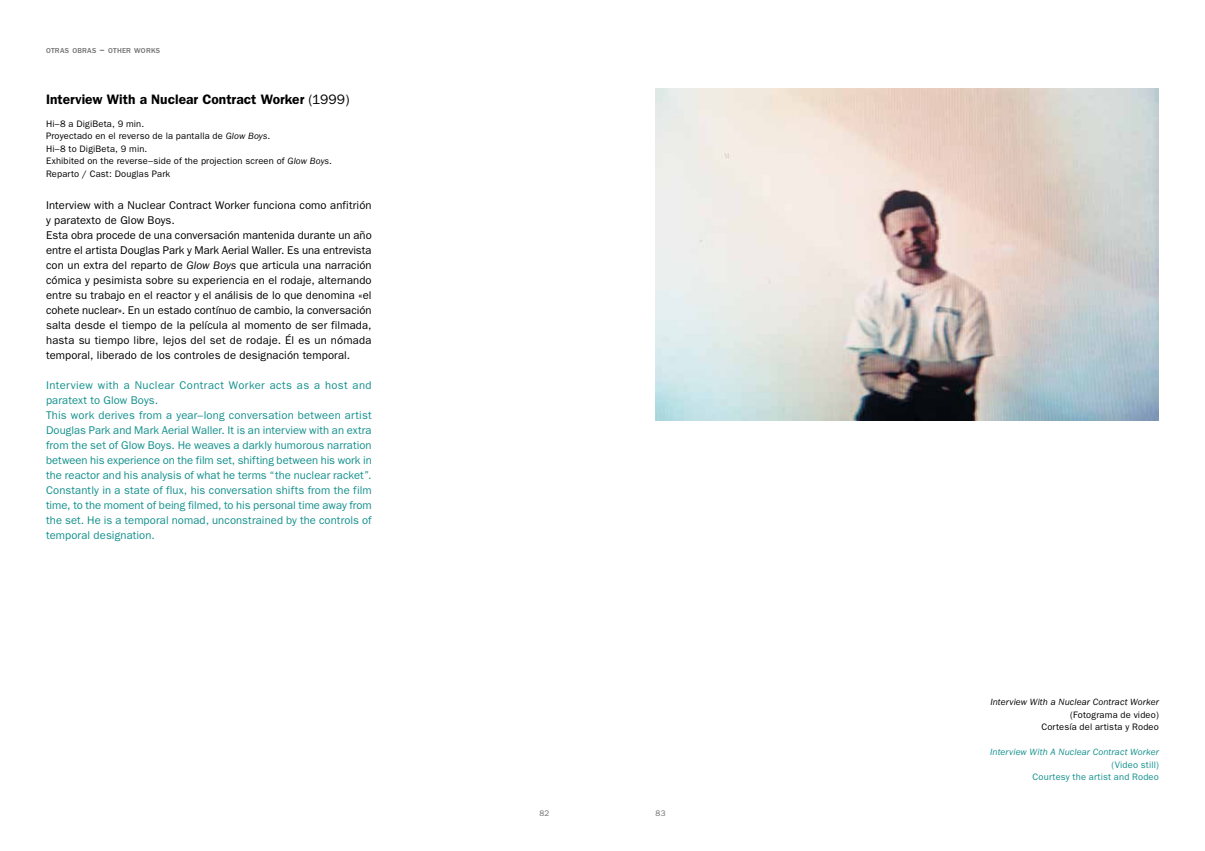
<style>
.page{position:relative;width:1205px;height:851px;background:#fff}
.page>*{position:absolute;margin:0;border:0;box-sizing:border-box;transform-origin:0 0}
.t1{font:600 13.75px "Franklin Gothic";color:#000}
.t2{font:11.25px/15px "Franklin Gothic";letter-spacing:.01em;color:#000}
.t3{font:11.25px/15px "Franklin Gothic";letter-spacing:.01em;color:#13908c}
.t4{font:9.38px/12.5px "Franklin Gothic";letter-spacing:.015em;color:#000}
.t5{font:9.38px/12.5px "Franklin Gothic";letter-spacing:.015em;color:#13908c;text-align:right}
.t6{font:italic 9.38px "Franklin Gothic";letter-spacing:.01em;color:#000}
.t7{font:italic 9.38px "Franklin Gothic";letter-spacing:.01em;color:#13908c}
.t8{font:8.12px "Franklin Gothic";color:#706f6f}
.t9{font:500 7.38px "Franklin Gothic";letter-spacing:.035em;color:#706f6f}
.s1{font-size:10.62px}
.s2{font-weight:400}
.s3{font-style:italic}
</style>
<div class="page">
<img style="left:656px;top:89px;width:503px;height:331px">
<p class="t9" style="left:46px;top:46px;width:115px">OTRAS OBRAS <span class="s1">–</span> OTHER WORKS</p>
<p class="t1" style="left:46px;top:91px;width:305px">Interview With a Nuclear Contract Worker <span class="s2">(1999)</span></p>
<p class="t4" style="left:46px;top:117px;width:287px">Hi–8 a DigiBeta, 9 min.<br>Proyectado en el reverso de la pantalla de <span class="s3">Glow Boys</span>.<br>Hi–8 to DigiBeta, 9 min.<br>Exhibited on the reverse–side of the projection screen of <span class="s3">Glow Boys</span>.<br>Reparto / Cast: Douglas Park</p>
<p class="t2" style="left:46px;top:197px;width:327px">Interview with a Nuclear Contract Worker funciona como anfitrión y paratexto de Glow Boys.<br>Esta obra procede de una conversación mantenida durante un año entre el artista Douglas Park y Mark Aerial Waller. Es una entrevista con un extra del reparto de <span class="s3">Glow Boys</span> que articula una narración cómica y pesimista sobre su experiencia en el rodaje, alternando entre su trabajo en el reactor y el análisis de lo que denomina «el cohete nuclear». En un estado contínuo de cambio, la conversación salta desde el tiempo de la película al momento de ser filmada, hasta su tiempo libre, lejos del set de rodaje. Él es un nómada temporal, liberado de los controles de designación temporal.</p>
<p class="t3" style="left:46px;top:377px;width:327px">Interview with a Nuclear Contract Worker acts as a host and paratext to Glow Boys.<br>This work derives from a year–long conversation between artist Douglas Park and Mark Aerial Waller. It is an interview with an extra from the set of Glow Boys. He weaves a darkly humorous narration between his experience on the film set, shifting between his work in the reactor and his analysis of what he terms “the nuclear racket”.<br>Constantly in a state of flux, his conversation shifts from the film time, to the moment of being filmed, to his personal time away from the set. He is a temporal nomad, unconstrained by the controls of temporal designation.</p>
<p class="t8" style="left:539px;top:808px;width:11px">82</p>
<p class="t8" style="left:656px;top:808px;width:12px">83</p>
<p class="t6" style="left:990px;top:696px;width:170px">Interview With a Nuclear Contract Worker</p>
<p class="t4" style="left:1041px;top:708px;width:119px;text-align:right">(Fotograma de video)<br>Cortesía del artista y Rodeo</p>
<p class="t7" style="left:990px;top:746px;width:170px">Interview With A Nuclear Contract Worker</p>
<p class="t5" style="left:1032px;top:758px;width:128px">(Video still)<br>Courtesy the artist and Rodeo</p>
</div>
